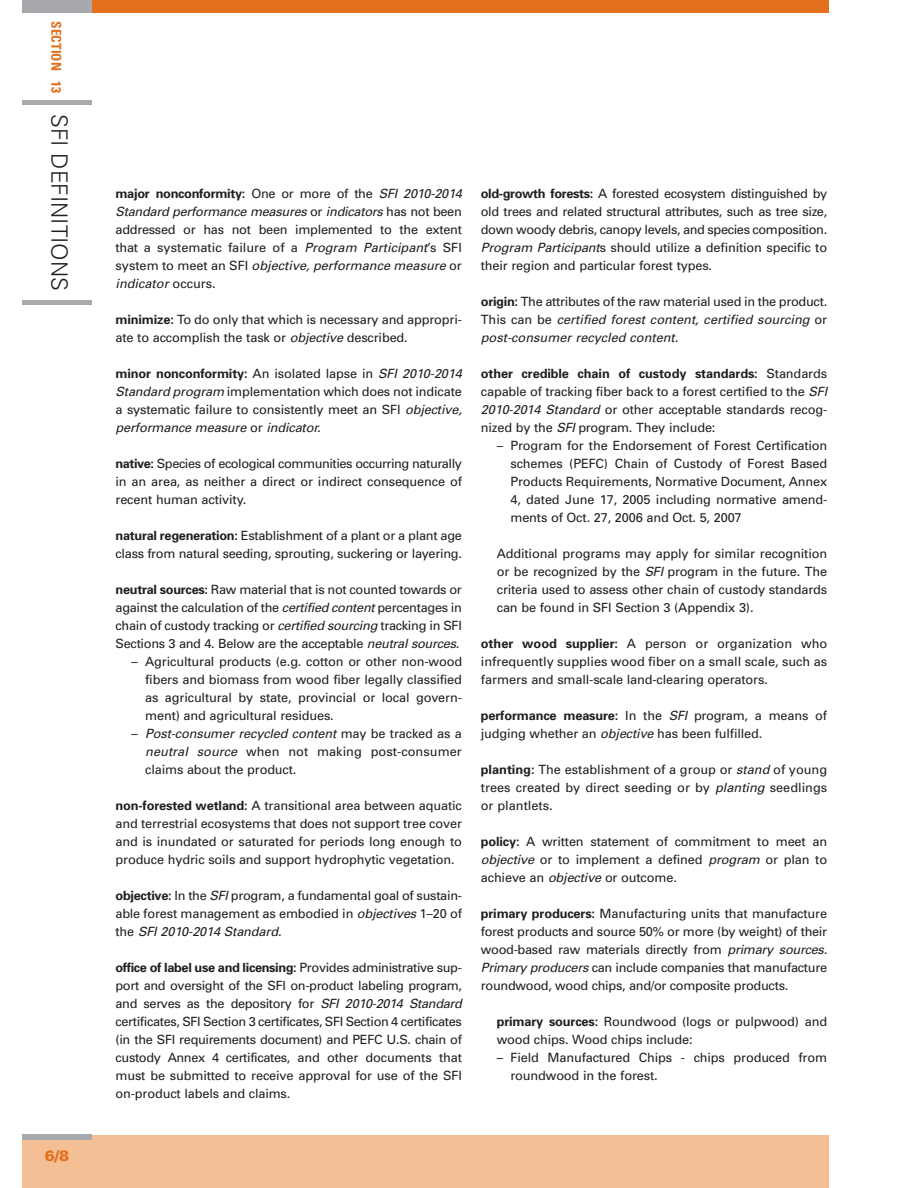
<style>
.page{position:relative;width:918px;height:1188px;background:#fff}
.page>*{position:absolute;margin:0;border:0;box-sizing:border-box;transform-origin:0 0}
.t1{font:300 22.5px "Univers";color:#231f20}
.t2{font:900 15px "Univers";color:#e4701e}
.t3{font:12.75px/18px "Univers";letter-spacing:-.01em;color:#231f20;text-align:justify}
.t4{font:italic 12.75px/18px "Univers";color:#231f20;text-align:justify}
.s1{font-weight:700;font-stretch:condensed;font-size:13.5px;color:#e4701e}
.s2{font-weight:700}
.s3{font-style:italic}
.s4{font-weight:700;font-style:normal}
.s5{font-style:normal}
</style>
<div class="page">
<div style="left:22px;top:0;width:807px;height:13px;background:#e4701e"></div>
<div style="left:22px;top:1135px;width:807px;height:53px;background:#f5bf95"></div>
<div style="left:22px;top:0;width:69px;height:13px;background:#a8a9ad"></div>
<div style="left:22px;top:100px;width:70px;height:5px;background:#a8a9ad"></div>
<hr style="left:22px;top:300px;width:70px;height:4px;background:#a8a9ad">
<div style="left:22px;top:1135px;width:69px;height:5px;background:#a8a9ad"></div>
<h1 class="t1" style="left:68px;top:21px;width:271px;rotate:90deg"><span class="s1">SECTION 13</span> SFI DEFINITIONS</h1>
<p class="t2" style="left:45px;top:1150px;width:26px">6/8</p>
<p class="t3" style="left:116px;top:186px;width:348px"><span class="s2">major nonconformity:</span> One or more of the <span class="s3">SFI 2010-2014<br>Standard performance measures</span> or <span class="s3">indicators</span> has not been addressed or has not been implemented to the extent that a systematic failure of a <span class="s3">Program Participant</span>’s SFI system to meet an SFI <span class="s3">objective, performance measure</span> or <span class="s3">indicator</span> occurs.</p>
<p class="t3" style="left:116px;top:312px;width:348px"><span class="s2">minimize:</span> To do only that which is necessary and appropri&shy;ate to accomplish the task or <span class="s3">objective</span> described.</p>
<p class="t3" style="left:116px;top:366px;width:348px"><span class="s2">minor nonconformity:</span> An isolated lapse in <span class="s3">SFI 2010-2014<br>Standard program</span> implementation which does not indicate a systematic failure to consistently meet an SFI <span class="s3">objective, performance measure</span> or <span class="s3">indicator.</span></p>
<p class="t3" style="left:116px;top:456px;width:348px"><span class="s2">native:</span> Species of ecological communities occurring naturally in an area, as neither a direct or indirect consequence of recent human activity.</p>
<p class="t3" style="left:116px;top:528px;width:348px"><span class="s2">natural regeneration:</span> Establishment of a plant or a plant age class from natural seeding, sprouting, suckering or layering.</p>
<p class="t3" style="left:116px;top:582px;width:348px"><span class="s2">neutral sources:</span> Raw material that is not counted towards or against the calculation of the <span class="s3">certified content</span> percentages in chain of custody tracking or <span class="s3">certified sourcing</span> tracking in SFI Sections 3 and 4. Below are the acceptable <span class="s3">neutral sources.</span></p>
<p class="t3" style="left:145px;top:654px;width:318px;text-indent:-14px">– Agricultural products (e.g. cotton or other non-wood fibers and biomass from wood fiber legally classified as agricultural by state, provincial or local govern&shy;ment) and agricultural residues.</p>
<p class="t3" style="left:145px;top:726px;width:318px;text-indent:-14px">– <span class="s3">Post-consumer recycled content</span> may be tracked as a <span class="s3">neutral source</span> when not making post-consumer claims about the product.</p>
<p class="t3" style="left:116px;top:798px;width:348px"><span class="s2">non-forested wetland:</span> A transitional area between aquatic and terrestrial ecosystems that does not support tree cover and is inundated or saturated for periods long enough to produce hydric soils and support hydrophytic vegetation.</p>
<p class="t3" style="left:116px;top:888px;width:348px"><span class="s2">objective:</span> In the <span class="s3">SFI</span> program, a fundamental goal of sustain&shy;able forest management as embodied in <span class="s3">objectives</span> 1–20 of the <span class="s3">SFI 2010-2014 Standard</span>.</p>
<p class="t3" style="left:116px;top:960px;width:348px"><span class="s2">office of label use and licensing:</span> Provides administrative sup&shy;port and oversight of the SFI on-product labeling program, and serves as the depository for <span class="s3">SFI 2010-2014 Standard </span>certificates, SFI Section 3 certificates, SFI Section 4 certificates (in the SFI requirements document) and PEFC U.S. chain of custody Annex 4 certificates, and other documents that must be submitted to receive approval for use of the SFI on-product labels and claims.</p>
<p class="t3" style="left:481px;top:186px;width:348px"><span class="s2">old-growth forests:</span> A forested ecosystem distinguished by old trees and related structural attributes, such as tree size, down woody debris, canopy levels, and species composition.<br><span class="s3">Program Participant</span>s should utilize a definition specific to their region and particular forest types.</p>
<p class="t4" style="left:481px;top:294px;width:348px"><span class="s4">origin:</span> <span class="s5">The attributes of the raw material used in the product.<br>This can be</span> certified forest content, certified sourcing <span class="s5">or </span>post-consumer recycled content.</p>
<p class="t3" style="left:481px;top:366px;width:348px"><span class="s2">other credible chain of custody standards:</span> Standards capable of tracking fiber back to a forest certified to the <span class="s3">SFI 2010-2014 Standard</span> or other acceptable standards recog&shy;nized by the <span class="s3">SFI</span> program. They include:</p>
<p class="t3" style="left:510px;top:438px;width:318px;text-indent:-14px">– Program for the Endorsement of Forest Certification schemes (PEFC) Chain of Custody of Forest Based Products Requirements, Normative Document, Annex 4, dated June 17, 2005 including normative amend&shy;ments of Oct. 27, 2006 and Oct. 5, 2007</p>
<p class="t3" style="left:497px;top:546px;width:332px">Additional programs may apply for similar recognition or be recognized by the <span class="s3">SFI</span> program in the future. The criteria used to assess other chain of custody standards can be found in SFI Section 3 (Appendix 3).</p>
<p class="t3" style="left:481px;top:636px;width:348px"><span class="s2">other wood supplier:</span> A person or organization who infrequently supplies wood fiber on a small scale, such as farmers and small-scale land-clearing operators.</p>
<p class="t3" style="left:481px;top:708px;width:348px"><span class="s2">performance measure:</span> In the <span class="s3">SFI</span> program, a means of judging whether an <span class="s3">objective</span> has been fulfilled.</p>
<p class="t3" style="left:481px;top:762px;width:348px"><span class="s2">planting:</span> The establishment of a group or <span class="s3">stand</span> of young trees created by direct seeding or by <span class="s3">planting</span> seedlings or plantlets.</p>
<p class="t3" style="left:481px;top:834px;width:348px"><span class="s2">policy:</span> A written statement of commitment to meet an <span class="s3">objective</span> or to implement a defined <span class="s3">program</span> or plan to achieve an <span class="s3">objective</span> or outcome.</p>
<p class="t3" style="left:481px;top:906px;width:348px"><span class="s2">primary producers:</span> Manufacturing units that manufacture forest products and source 50% or more (by weight) of their wood-based raw materials directly from <span class="s3">primary sources.<br>Primary producers</span> can include companies that manufacture roundwood, wood chips, and/or composite products.</p>
<p class="t3" style="left:497px;top:1014px;width:332px"><span class="s2">primary sources:</span> Roundwood (logs or pulpwood) and wood chips. Wood chips include:</p>
<p class="t3" style="left:510px;top:1050px;width:318px;text-indent:-14px">– Field Manufactured Chips - chips produced from roundwood in the forest.</p>
</div>
